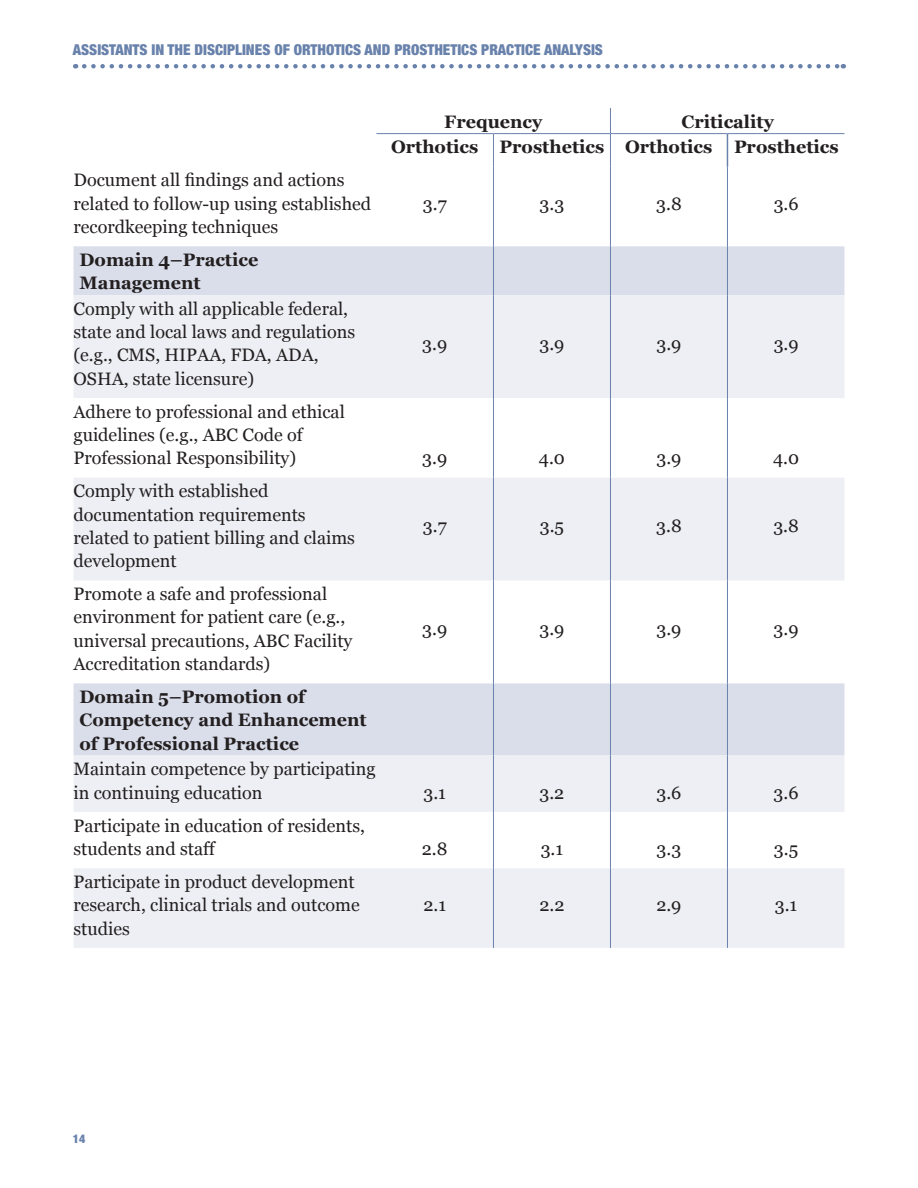
<style>
.page{position:relative;width:918px;height:1188px;background:#fff}
.page>*{position:absolute;margin:0;border:0;box-sizing:border-box;transform-origin:0 0}
.t1{font:18px/23.2px "Georgia";color:#231f20}
.t2{font:700 18px/23.2px "Georgia";color:#231f20}
.t3{font:900 condensed 15px "Helvetica Neue LT Std";color:#6982ac}
.t4{font:900 condensed 12px "Helvetica Neue LT Std";color:#6982ac}
</style>
<div class="page">
<svg style="left:84px;top:64px;width:760px;height:4px"></svg>
<div style="left:74px;top:246px;width:770px;height:49px;background:#dadeea"></div>
<svg style="left:74px;top:295px;width:770px;height:653px;fill:#edeff4"></svg>
<svg style="left:610px;top:108px;width:1px;height:25px"></svg>
<hr style="left:493px;top:134px;width:1px;height:33px;background:#6982ac">
<hr style="left:610px;top:134px;width:1px;height:33px;background:#6982ac">
<hr style="left:493px;top:167px;width:1px;height:79px;background:#6982ac">
<hr style="left:610px;top:167px;width:1px;height:79px;background:#6982ac">
<hr style="left:493px;top:246px;width:1px;height:49px;background:#6982ac">
<hr style="left:610px;top:246px;width:1px;height:49px;background:#6982ac">
<hr style="left:493px;top:295px;width:1px;height:103px;background:#6982ac">
<hr style="left:610px;top:295px;width:1px;height:103px;background:#6982ac">
<hr style="left:493px;top:398px;width:1px;height:80px;background:#6982ac">
<hr style="left:610px;top:398px;width:1px;height:80px;background:#6982ac">
<hr style="left:493px;top:478px;width:1px;height:103px;background:#6982ac">
<hr style="left:610px;top:478px;width:1px;height:103px;background:#6982ac">
<hr style="left:493px;top:581px;width:1px;height:102px;background:#6982ac">
<hr style="left:610px;top:581px;width:1px;height:102px;background:#6982ac">
<hr style="left:493px;top:683px;width:1px;height:73px;background:#6982ac">
<hr style="left:610px;top:683px;width:1px;height:73px;background:#6982ac">
<hr style="left:493px;top:756px;width:1px;height:56px;background:#6982ac">
<hr style="left:610px;top:756px;width:1px;height:56px;background:#6982ac">
<hr style="left:493px;top:812px;width:1px;height:56px;background:#6982ac">
<hr style="left:610px;top:812px;width:1px;height:56px;background:#6982ac">
<hr style="left:493px;top:868px;width:1px;height:80px;background:#6982ac">
<hr style="left:610px;top:868px;width:1px;height:80px;background:#6982ac">
<hr style="left:727px;top:134px;width:1px;height:33px;background:#6982ac">
<hr style="left:376px;top:133px;width:117px;height:1px;background:#6982ac">
<hr style="left:493px;top:133px;width:117px;height:1px;background:#6982ac">
<hr style="left:610px;top:133px;width:117px;height:1px;background:#6982ac">
<hr style="left:727px;top:133px;width:117px;height:1px;background:#6982ac">
<hr style="left:727px;top:167px;width:1px;height:79px;background:#6982ac">
<hr style="left:727px;top:246px;width:1px;height:49px;background:#6982ac">
<hr style="left:727px;top:295px;width:1px;height:103px;background:#6982ac">
<hr style="left:727px;top:398px;width:1px;height:80px;background:#6982ac">
<hr style="left:727px;top:478px;width:1px;height:103px;background:#6982ac">
<hr style="left:727px;top:581px;width:1px;height:102px;background:#6982ac">
<hr style="left:727px;top:683px;width:1px;height:73px;background:#6982ac">
<hr style="left:727px;top:756px;width:1px;height:56px;background:#6982ac">
<hr style="left:727px;top:812px;width:1px;height:56px;background:#6982ac">
<hr style="left:727px;top:868px;width:1px;height:80px;background:#6982ac">
<p class="t3" style="left:73px;top:40px;width:532px">ASSISTANTS IN THE DISCIPLINES OF ORTHOTICS AND PROSTHETICS PRACTICE ANALYSIS</p>
<p class="t1" style="left:74px;top:168px;width:299px">Document all findings and actions related to follow-up using established recordkeeping techniques</p>
<p class="t2" style="left:80px;top:247px;width:180px">Domain 4–Practice<br>Management</p>
<p class="t1" style="left:74px;top:296px;width:283px">Comply with all applicable federal, state and local laws and regulations (e.g., CMS, HIPAA, FDA, ADA,<br>OSHA, state licensure)</p>
<p class="t1" style="left:74px;top:399px;width:273px">Adhere to professional and ethical guidelines (e.g., ABC Code of<br>Professional Responsibility)</p>
<p class="t1" style="left:74px;top:479px;width:283px">Comply with established documentation requirements related to patient billing and claims development</p>
<p class="t1" style="left:74px;top:582px;width:280px">Promote a safe and professional environment for patient care (e.g., universal precautions, ABC Facility Accreditation standards)</p>
<p class="t2" style="left:79px;top:684px;width:289px">Domain 5–Promotion of<br>Competency and Enhancement of Professional Practice</p>
<p class="t1" style="left:73px;top:757px;width:304px">Maintain competence by participating in continuing education</p>
<p class="t1" style="left:73px;top:813px;width:293px">Participate in education of residents, students and staff</p>
<p class="t1" style="left:73px;top:869px;width:288px">Participate in product development research, clinical trials and outcome studies</p>
<p class="t2" style="left:391px;top:108px;width:449px;line-height:25.7px;text-indent:290px">Criticality<br>Orthotics Prosthetics Orthotics Prosthetics</p>
<p class="t2" style="left:444px;top:109px;width:99px">Frequency</p>
<p class="t1" style="left:423px;top:191px;width:25px">3.7</p>
<p class="t1" style="left:540px;top:191px;width:26px">3.3</p>
<p class="t1" style="left:656px;top:191px;width:27px">3.8</p>
<p class="t1" style="left:774px;top:191px;width:26px">3.6</p>
<p class="t1" style="left:422px;top:331px;width:26px">3.9</p>
<p class="t1" style="left:539px;top:331px;width:26px">3.9</p>
<p class="t1" style="left:656px;top:331px;width:26px">3.9</p>
<p class="t1" style="left:774px;top:331px;width:26px">3.9</p>
<p class="t1" style="left:422px;top:446px;width:26px">3.9</p>
<p class="t1" style="left:539px;top:446px;width:28px">4.0</p>
<p class="t1" style="left:656px;top:446px;width:26px">3.9</p>
<p class="t1" style="left:773px;top:446px;width:28px">4.0</p>
<p class="t1" style="left:423px;top:514px;width:25px">3.7</p>
<p class="t1" style="left:540px;top:514px;width:26px">3.5</p>
<p class="t1" style="left:656px;top:514px;width:27px">3.8</p>
<p class="t1" style="left:773px;top:514px;width:27px">3.8</p>
<p class="t1" style="left:422px;top:617px;width:26px">3.9</p>
<p class="t1" style="left:539px;top:617px;width:26px">3.9</p>
<p class="t1" style="left:656px;top:617px;width:26px">3.9</p>
<p class="t1" style="left:774px;top:617px;width:26px">3.9</p>
<p class="t1" style="left:423px;top:780px;width:24px">3.1</p>
<p class="t1" style="left:540px;top:780px;width:26px">3.2</p>
<p class="t1" style="left:656px;top:780px;width:26px">3.6</p>
<p class="t1" style="left:774px;top:780px;width:26px">3.6</p>
<p class="t1" style="left:422px;top:836px;width:27px">2.8</p>
<p class="t1" style="left:541px;top:836px;width:24px">3.1</p>
<p class="t1" style="left:657px;top:836px;width:26px">3.3</p>
<p class="t1" style="left:774px;top:836px;width:26px">3.5</p>
<p class="t1" style="left:423px;top:893px;width:24px">2.1</p>
<p class="t1" style="left:539px;top:893px;width:26px">2.2</p>
<p class="t1" style="left:656px;top:893px;width:27px">2.9</p>
<p class="t1" style="left:775px;top:893px;width:24px">3.1</p>
<p class="t4" style="left:73px;top:1131px;width:14px">14</p>
</div>
